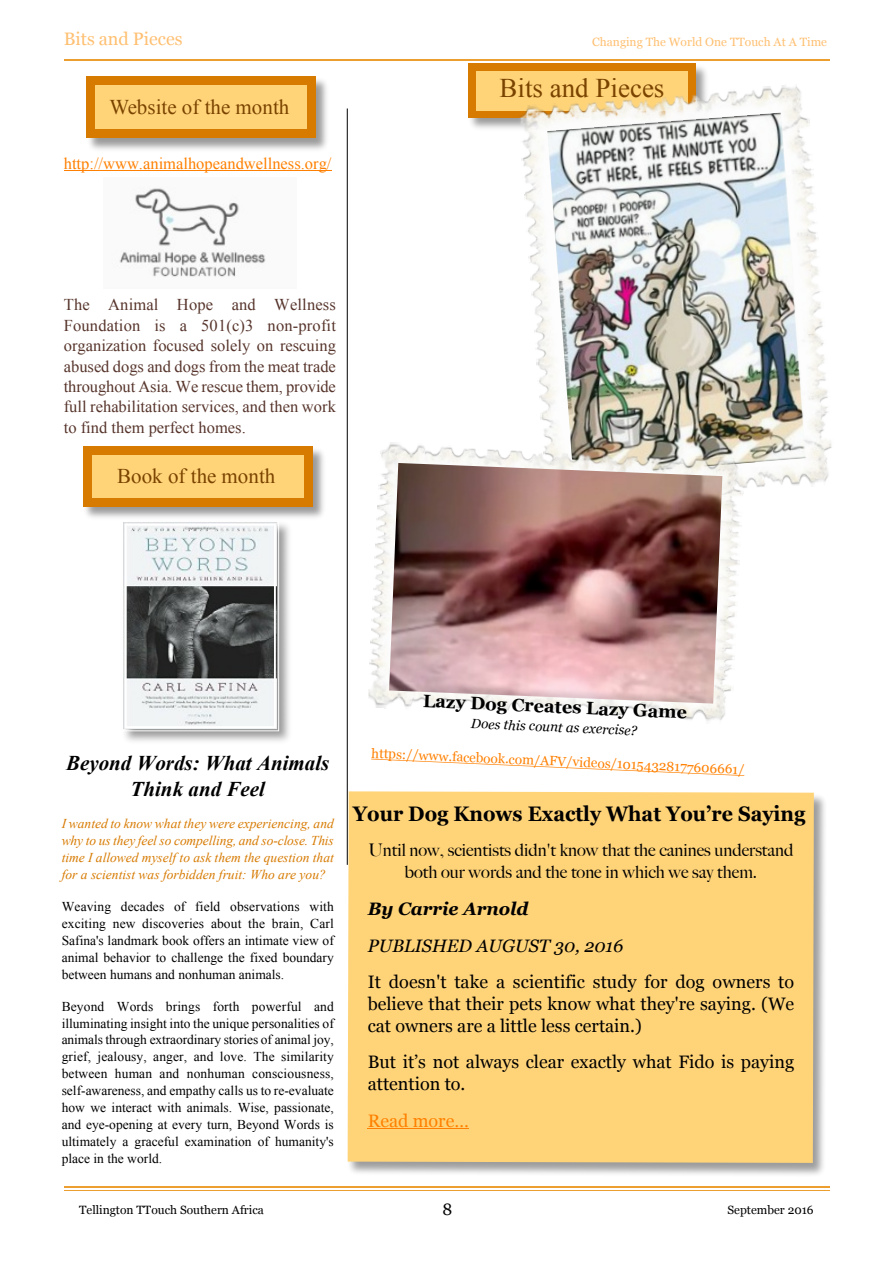
<style>
.page{position:relative;width:893px;height:1263px;background:#fff}
.page>*{position:absolute;margin:0;border:0;box-sizing:border-box;transform-origin:0 0}
.t1{font:27px "Times New Roman";color:#7a4300}
.t2{font:italic 700 21px/26.2px "Times New Roman";color:#000;text-align:center}
.t3{font:700 21px "Georgia";color:#000;scale:.94 1}
.t4{font:21px "Times New Roman";color:#7a4300}
.t5{font:18px/21.6px "Georgia";color:#000;text-align:justify}
.t6{font:italic 18px "Georgia";color:#000}
.t7{font:700 18px "Georgia";color:#000}
.t8{font:italic 700 18px "Georgia";color:#000}
.t9{font:18px "Georgia";color:#ffc072}
.t10{font:18px "Georgia";color:#ff8000}
.t11{font:500 17.4px/22.4px "Big Caslon";color:#000;text-align:center}
.t12{font:16.5px/20.4px "Times New Roman";color:#57352c;text-align:justify}
.t13{font:16.5px "Times New Roman";color:#ff8000}
.t14{font:16.5px "Georgia";color:#000}
.t15{font:13.5px/17px "Times New Roman";color:#000;text-align:justify}
.t16{font:italic 13.5px/17px "Times New Roman";color:#d77a00;text-align:justify}
.t17{font:13.5px "Georgia";color:#ff8000}
.t18{font:italic 13.5px "Georgia";color:#000}
.t19{font:12px "Georgia";color:#000}
.t20{font:12px "Georgia";color:#ffc072}
</style>
<div class="page">
<hr style="left:64px;top:1190px;width:765px;height:1px;background:#ec9f2e">
<hr style="left:64px;top:1187px;width:765px;height:1px;background:#ec9f2e">
<hr style="left:64px;top:59px;width:765px;height:1px;background:#ec9f2e">
<hr style="left:64px;top:60px;width:765px;height:1px;background:#ec9f2e">
<img style="left:83px;top:449px;width:241px;height:69px">
<div style="left:83px;top:446px;width:230px;height:60px;background:#d77a00"></div>
<div style="left:92px;top:455px;width:212px;height:42px;background:#ffd479"></div>
<img style="left:86px;top:76px;width:241px;height:74px">
<div style="left:86px;top:77px;width:230px;height:61px;background:#d77a00"></div>
<div style="left:95px;top:86px;width:212px;height:43px;background:#ffd479"></div>
<hr style="left:64px;top:170px;width:268px;height:1px;background:#ff8000">
<img style="left:468px;top:63px;width:239px;height:66px">
<div style="left:468px;top:64px;width:228px;height:54px;background:#d77a00"></div>
<div style="left:476px;top:71px;width:211px;height:39px;background:#ffd479"></div>
<hr style="left:347px;top:108px;width:1px;height:757px;background:#000">
<img style="left:518px;top:83px;width:314px;height:405px">
<img style="left:125px;top:524px;width:164px;height:217px">
<svg style="left:123px;top:522px;width:156px;height:209px"></svg>
<img style="left:368px;top:442px;width:376px;height:279px">
<img style="left:389px;top:463px;width:333px;height:241px">
<img style="left:119px;top:188px;width:147px;height:89px">
<img style="left:346px;top:788px;width:479px;height:387px">
<div style="left:348px;top:791px;width:466px;height:372px;background:#ffd479"></div>
<hr style="left:368px;top:1128px;width:101px;height:1px;background:#ff8000">
<svg style="left:371px;top:759px;width:373px;height:17px"></svg>
<h3 class="t9" style="left:64px;top:32px;width:120px">Bits and Pieces</h3>
<h2 class="t4" style="left:110px;top:99px;width:181px">Website of the month</h2>
<p class="t13" style="left:64px;top:157px;width:269px">http://www.animalhopeandwellness.org/</p>
<p class="t12" style="left:64px;top:296px;width:274px">The Animal Hope and Wellness Foundation is a 501(c)3 non-profit organization focused solely on rescuing abused dogs and dogs from the meat trade throughout Asia. We rescue them, provide full rehabilitation services, and then work to find them perfect homes.</p>
<h2 class="t4" style="left:117px;top:468px;width:160px">Book of the month</h2>
<p class="t20" style="left:592px;top:37px;width:236px">Changing The World One TTouch At A Time</p>
<h1 class="t1" style="left:499px;top:78px;width:166px">Bits and Pieces</h1>
<h2 class="t2" style="left:66px;top:752px;width:265px">Beyond Words: What Animals<br>Think and Feel</h2>
<p class="t16" style="left:62px;top:817px;width:274px">I wanted to know what they were experiencing, and why to us they feel so compelling, and so-close. This time I allowed myself to ask them the question that for a scientist was forbidden fruit: Who are you?</p>
<p class="t15" style="left:62px;top:899px;width:274px">Weaving decades of field observations with exciting new discoveries about the brain, Carl Safina's landmark book offers an intimate view of animal behavior to challenge the fixed boundary between humans and nonhuman animals.</p>
<p class="t15" style="left:62px;top:999px;width:274px">Beyond Words brings forth powerful and illuminating insight into the unique personalities of animals through extraordinary stories of animal joy, grief, jealousy, anger, and love. The similarity between human and nonhuman consciousness, self-awareness, and empathy calls us to re-evaluate how we interact with animals. Wise, passionate, and eye-opening at every turn, Beyond Words is ultimately a graceful examination of humanity's place in the world.</p>
<h3 class="t7" style="left:424px;top:692px;width:265px;rotate:3deg">Lazy Dog Creates Lazy Game</h3>
<p class="t18" style="left:471px;top:717px;width:168px;rotate:3deg">Does this count as exercise?</p>
<p class="t17" style="left:372px;top:746px;width:375px;rotate:3deg">https://www.facebook.com/AFV/videos/10154328177606661/</p>
<h2 class="t3" style="left:353px;top:805px;width:483px">Your Dog Knows Exactly What You’re Saying</h2>
<p class="t11" style="left:368px;top:840px;width:426px">Until now, scientists didn't know that the canines understand both our words and the tone in which we say them.</p>
<h3 class="t8" style="left:368px;top:901px;width:162px">By Carrie Arnold</h3>
<h3 class="t6" style="left:368px;top:938px;width:257px">PUBLISHED AUGUST 30, 2016</h3>
<h3 class="t5" style="left:368px;top:972px;width:428px">It doesn't take a scientific study for dog owners to believe that their pets know what they're saying. (We cat owners are a little less certain.)</h3>
<h3 class="t5" style="left:368px;top:1052px;width:428px">But it’s not always clear exactly what Fido is paying attention to.</h3>
<h3 class="t10" style="left:368px;top:1113px;width:103px">Read more…</h3>
<p class="t14" style="left:443px;top:1202px;width:11px">8</p>
<p class="t19" style="left:79px;top:1205px;width:186px">Tellington TTouch Southern Africa</p>
<p class="t19" style="left:728px;top:1205px;width:88px">September 2016</p>
</div>
